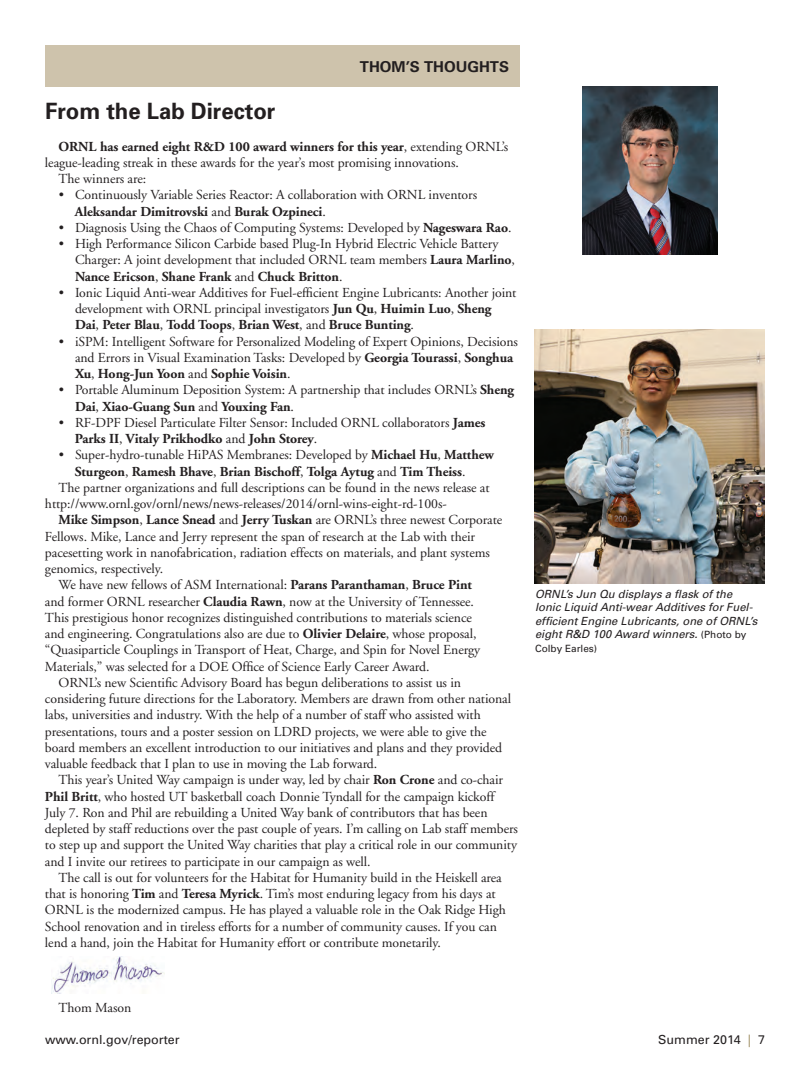
<style>
.page{position:relative;width:810px;height:1080px;background:#fff}
.page>*{position:absolute;margin:0;border:0;box-sizing:border-box;transform-origin:0 0}
.t1{font:700 22.5px "Univers";color:#231f20}
.t2{font:700 15px "Univers";color:#231f20}
.t3{font:13.75px/16.2px "Adobe Garamond";letter-spacing:-.005em;color:#231f20}
.t4{font:700 13.75px "Adobe Garamond";letter-spacing:-.005em;color:#231f20}
.t5{font:12.5px "Univers";color:#231f20}
.t6{font:italic 11.25px/13.5px "Univers";color:#231f20}
.t7{font:10px "Univers";color:#231f20}
.s1{font-weight:400}
.s2{font-weight:700}
.s3{font-style:normal;font-size:10px}
.s4{color:#968555}
</style>
<div class="page">
<img style="left:52px;top:956px;width:113px;height:38px">
<img style="left:582px;top:86px;width:136px;height:169px">
<div style="left:45px;top:45px;width:475px;height:41px;background:#cec3ac"></div>
<img style="left:535px;top:329px;width:230px;height:254px">
<h1 class="t1" style="left:45px;top:98px;width:232px">From the Lab Director</h1>
<p class="t2" style="left:360px;top:58px;width:151px">THOM’S THOUGHTS</p>
<p class="t4" style="left:58px;top:139px;width:451px">ORNL has earned eight R&amp;D 100 award winners for this year<span class="s1">, extending ORNL’s</span></p>
<p class="t3" style="left:45px;top:155px;width:415px">league-leading streak in these awards for the year’s most promising innovations.</p>
<p class="t3" style="left:58px;top:171px;width:89px">The winners are:</p>
<p class="t3" style="left:75px;top:187px;width:404px;text-indent:-16px">• Continuously Variable Series Reactor: A collaboration with ORNL inventors<br><span class="s2">Aleksandar Dimitrovski</span> and <span class="s2">Burak Ozpineci</span>.</p>
<p class="t3" style="left:59px;top:220px;width:454px">• Diagnosis Using the Chaos of Computing Systems: Developed by <span class="s2">Nageswara Rao</span>.</p>
<p class="t3" style="left:75px;top:236px;width:441px;text-indent:-16px">• High Performance Silicon Carbide based Plug-In Hybrid Electric Vehicle Battery<br>Charger: A joint development that included ORNL team members <span class="s2">Laura Marlino</span>,<br><span class="s2">Nance Ericson</span>, <span class="s2">Shane Frank</span> and <span class="s2">Chuck Britton</span>.</p>
<p class="t3" style="left:75px;top:285px;width:443px;text-indent:-16px">• Ionic Liquid Anti-wear Additives for Fuel-efficient Engine Lubricants: Another joint development with ORNL principal investigators <span class="s2">Jun Qu</span>, <span class="s2">Huimin Luo</span>, <span class="s2">Sheng<br>Dai</span>, <span class="s2">Peter Blau</span>, <span class="s2">Todd Toops</span>, <span class="s2">Brian West</span>, and <span class="s2">Bruce Bunting</span>.</p>
<p class="t3" style="left:75px;top:333px;width:445px;text-indent:-16px">• iSPM: Intelligent Software for Personalized Modeling of Expert Opinions, Decisions and Errors in Visual Examination Tasks: Developed by <span class="s2">Georgia Tourassi</span>, <span class="s2">Songhua<br>Xu</span>, <span class="s2">Hong-Jun Yoon</span> and <span class="s2">Sophie Voisin</span>.</p>
<p class="t3" style="left:75px;top:382px;width:441px;text-indent:-16px">• Portable Aluminum Deposition System: A partnership that includes ORNL’s <span class="s2">Sheng<br>Dai</span>, <span class="s2">Xiao-Guang Sun</span> and <span class="s2">Youxing Fan</span>.</p>
<p class="t3" style="left:75px;top:415px;width:412px;text-indent:-16px">• RF-DPF Diesel Particulate Filter Sensor: Included ORNL collaborators <span class="s2">James<br>Parks II</span>, <span class="s2">Vitaly Prikhodko</span> and <span class="s2">John Storey</span>.</p>
<p class="t3" style="left:59px;top:447px;width:437px">• Super-hydro-tunable HiPAS Membranes: Developed by <span class="s2">Michael Hu</span>, <span class="s2">Matthew</span></p>
<p class="t4" style="left:75px;top:464px;width:392px">Sturgeon<span class="s1">,</span> Ramesh Bhave<span class="s1">,</span> Brian Bischoff<span class="s1">,</span> Tolga Aytug <span class="s1">and</span> Tim Theiss<span class="s1">.</span></p>
<p class="t3" style="left:58px;top:480px;width:433px">The partner organizations and full descriptions can be found in the news release at</p>
<p class="t3" style="left:45px;top:496px;width:403px">http://www.ornl.gov/ornl/news/news-releases/2014/ornl-wins-eight-rd-100s-</p>
<p class="t3" style="left:58px;top:512px;width:445px"><span class="s2">Mike Simpson</span>, <span class="s2">Lance Snead</span> and <span class="s2">Jerry Tuskan</span> are ORNL’s three newest Corporate</p>
<p class="t3" style="left:45px;top:528px;width:432px">Fellows. Mike, Lance and Jerry represent the span of research at the Lab with their</p>
<p class="t3" style="left:45px;top:545px;width:446px">pacesetting work in nanofabrication, radiation effects on materials, and plant systems</p>
<p class="t3" style="left:45px;top:561px;width:120px">genomics, respectively.</p>
<p class="t3" style="left:58px;top:577px;width:415px">We have new fellows of ASM International: <span class="s2">Parans Paranthaman</span>, <span class="s2">Bruce Pint</span></p>
<p class="t3" style="left:45px;top:593px;width:431px">and former ORNL researcher <span class="s2">Claudia Rawn</span>, now at the University of Tennessee.</p>
<p class="t3" style="left:45px;top:610px;width:428px">This prestigious honor recognizes distinguished contributions to materials science</p>
<p class="t3" style="left:45px;top:626px;width:433px">and engineering. Congratulations also are due to <span class="s2">Olivier Delaire</span>, whose proposal,</p>
<p class="t3" style="left:45px;top:642px;width:437px">“Quasiparticle Couplings in Transport of Heat, Charge, and Spin for Novel Energy</p>
<p class="t3" style="left:45px;top:658px;width:386px">Materials,” was selected for a DOE Office of Science Early Career Award.</p>
<p class="t3" style="left:58px;top:675px;width:404px">ORNL’s new Scientific Advisory Board has begun deliberations to assist us in</p>
<p class="t3" style="left:45px;top:691px;width:468px">considering future directions for the Laboratory. Members are drawn from other national</p>
<p class="t3" style="left:45px;top:707px;width:437px">labs, universities and industry. With the help of a number of staff who assisted with</p>
<p class="t3" style="left:45px;top:723px;width:443px">presentations, tours and a poster session on LDRD projects, we were able to give the</p>
<p class="t3" style="left:45px;top:740px;width:459px">board members an excellent introduction to our initiatives and plans and they provided</p>
<p class="t3" style="left:45px;top:756px;width:334px">valuable feedback that I plan to use in moving the Lab forward.</p>
<p class="t3" style="left:58px;top:772px;width:446px">This year’s United Way campaign is under way, led by chair <span class="s2">Ron Crone</span> and co-chair</p>
<p class="t3" style="left:45px;top:788px;width:451px"><span class="s2">Phil Britt</span>, who hosted UT basketball coach Donnie Tyndall for the campaign kickoff</p>
<p class="t3" style="left:45px;top:805px;width:444px">July 7. Ron and Phil are rebuilding a United Way bank of contributors that has been</p>
<p class="t3" style="left:45px;top:821px;width:475px">depleted by staff reductions over the past couple of years. I’m calling on Lab staff members</p>
<p class="t3" style="left:45px;top:837px;width:474px">to step up and support the United Way charities that play a critical role in our community</p>
<p class="t3" style="left:45px;top:854px;width:327px">and I invite our retirees to participate in our campaign as well.</p>
<p class="t3" style="left:58px;top:870px;width:445px">The call is out for volunteers for the Habitat for Humanity build in the Heiskell area</p>
<p class="t3" style="left:45px;top:886px;width:452px">that is honoring <span class="s2">Tim</span> and <span class="s2">Teresa Myrick</span>. Tim’s most enduring legacy from his days at</p>
<p class="t3" style="left:45px;top:902px;width:462px">ORNL is the modernized campus. He has played a valuable role in the Oak Ridge High</p>
<p class="t3" style="left:45px;top:919px;width:453px">School renovation and in tireless efforts for a number of community causes. If you can</p>
<p class="t3" style="left:45px;top:935px;width:397px">lend a hand, join the Habitat for Humanity effort or contribute monetarily.</p>
<p class="t6" style="left:535px;top:587px;width:224px">ORNL’s Jun Qu displays a flask of the Ionic Liquid Anti-wear Additives for Fuel&shy;efficient Engine Lubricants, one of ORNL’s eight R&amp;D 100 Award winners. <span class="s3">(Photo by</span></p>
<p class="t7" style="left:535px;top:643px;width:64px">Colby Earles)</p>
<p class="t3" style="left:58px;top:1000px;width:74px">Thom Mason</p>
<p class="t5" style="left:45px;top:1033px;width:136px">www. ornl.gov/reporter</p>
<p class="t5" style="left:658px;top:1033px;width:108px">Summer 2014 <span class="s4">|</span> 7</p>
</div>
